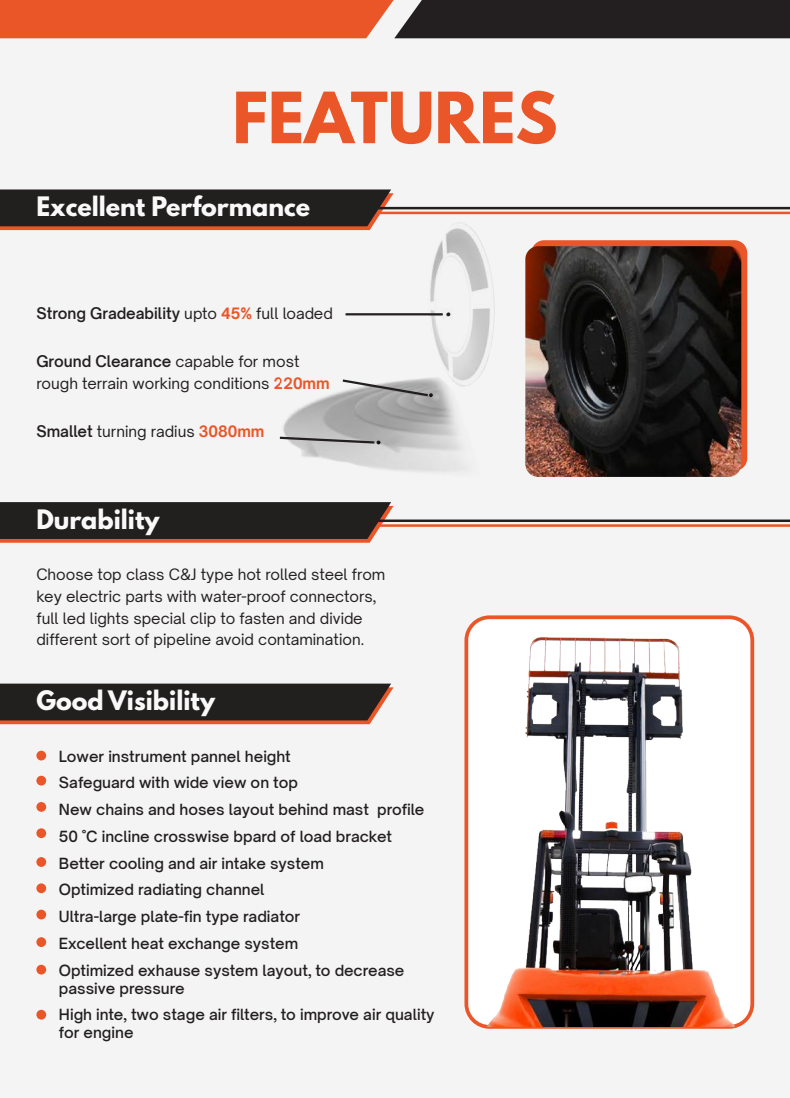
<style>
.page{position:relative;width:790px;height:1098px;background:#fff}
.page>*{position:absolute;margin:0;border:0;box-sizing:border-box;transform-origin:0 0}
.t1{font:700 62.5px "League Spartan";color:#ea5628}
.t2{font:700 23.75px "League Spartan";color:#f9f9f9}
.t3{font:500 15px/26.8px "Open Sauce One";color:#231f20}
.t4{font:15px/21.8px "Open Sauce One";color:#231f20}
.t5{font:600 15px "Open Sauce One";color:#231f20}
.s1{font-weight:400}
.s2{font-weight:700;color:#ea5628}
.s3{font-weight:600}
</style>
<div class="page">
<div style="left:0;top:0;width:789px;height:1097px;background:#f4f4f4"></div>
<svg style="left:0;top:0;width:789px;height:38px;background:#8a412b"></svg>
<svg style="left:0;top:189px;width:393px;height:41px;background:#3c2b27"></svg>
<hr style="left:377px;top:207px;width:412px;height:2px;background:#221f1f">
<hr style="left:379px;top:212px;width:410px;height:2px;background:#ea5628">
<svg style="left:0;top:502px;width:393px;height:40px;background:#372824"></svg>
<svg style="left:0;top:683px;width:393px;height:41px;background:#3d2c28"></svg>
<hr style="left:377px;top:519px;width:412px;height:3px;background:#221f1f">
<hr style="left:379px;top:524px;width:410px;height:3px;background:#ea5628">
<img style="left:428px;top:222px;width:66px;height:147px">
<hr style="left:345px;top:313px;width:97px;height:2px;background:#231f20">
<svg style="left:446px;top:312px;width:4px;height:4px"></svg>
<img style="left:283px;top:369px;width:201px;height:103px">
<svg style="left:340px;top:378px;width:92px;height:20px"></svg>
<svg style="left:279px;top:435px;width:101px;height:10px"></svg>
<svg style="left:531px;top:240px;width:215px;height:231px;background:#d55229"></svg>
<img style="left:525px;top:246px;width:215px;height:231px">
<div style="left:466px;top:617px;width:285px;height:409px;background:#fff;border-radius:23px"></div>
<div style="left:464px;top:615px;width:289px;height:413px;border:4px solid #ea5628;border-radius:23px"></div>
<img style="left:487px;top:637px;width:246px;height:389px">
<div style="left:36px;top:750px;width:10px;height:10px;background:#ea5628;border-radius:50%"></div>
<div style="left:36px;top:775px;width:10px;height:10px;background:#ea5628;border-radius:50%"></div>
<div style="left:36px;top:802px;width:10px;height:9px;background:#ea5628;border-radius:50%"></div>
<div style="left:36px;top:828px;width:10px;height:10px;background:#ea5628;border-radius:50%"></div>
<div style="left:36px;top:857px;width:10px;height:9px;background:#ea5628;border-radius:50%"></div>
<div style="left:36px;top:883px;width:10px;height:10px;background:#ea5628;border-radius:50%"></div>
<div style="left:36px;top:909px;width:10px;height:10px;background:#ea5628;border-radius:50%"></div>
<div style="left:36px;top:937px;width:10px;height:9px;background:#ea5628;border-radius:50%"></div>
<div style="left:36px;top:964px;width:10px;height:10px;background:#ea5628;border-radius:50%"></div>
<div style="left:36px;top:1009px;width:10px;height:10px;background:#ea5628;border-radius:50%"></div>
<h1 class="t1" style="left:232px;top:69px;width:326px">FEATURES</h1>
<h2 class="t2" style="left:36px;top:188px;width:275px">Excellent Performance</h2>
<p class="t5" style="left:36px;top:303px;width:298px">Strong Gradeability <span class="s1">upto</span> <span class="s2">45%</span> <span class="s1">full loaded</span></p>
<p class="t4" style="left:36px;top:350px;width:295px"><span class="s3">Ground Clearance</span> capable for most rough terrain working conditions <span class="s2">220mm</span></p>
<p class="t4" style="left:36px;top:420px;width:229px"><span class="s3">Smallet</span> turning radius <span class="s2">3080mm</span></p>
<h2 class="t2" style="left:36px;top:500px;width:125px">Durability</h2>
<p class="t4" style="left:36px;top:563px;width:350px">Choose top class C&amp;J type hot rolled steel from key electric parts with water-proof connectors, full led lights special clip to fasten and divide different sort of pipeline avoid contamination.</p>
<h2 class="t2" style="left:36px;top:682px;width:180px">Good Visibility</h2>
<p class="t3" style="left:59px;top:742px;width:367px">Lower instrument pannel height<br>Safeguard with wide view on top<br>New chains and hoses layout behind mast profile 50 ˚C incline crosswise bpard of load bracket Better cooling and air intake system<br>Optimized radiating channel<br>Ultra-large plate-fin type radiator<br>Excellent heat exchange system<br>Optimized exhause system layout, to decrease</p>
<p class="t3" style="left:59px;top:974px;width:377px">passive pressure<br>High inte, two stage air filters, to improve air quality</p>
<p class="t3" style="left:59px;top:1019px;width:76px">for engine</p>
</div>
